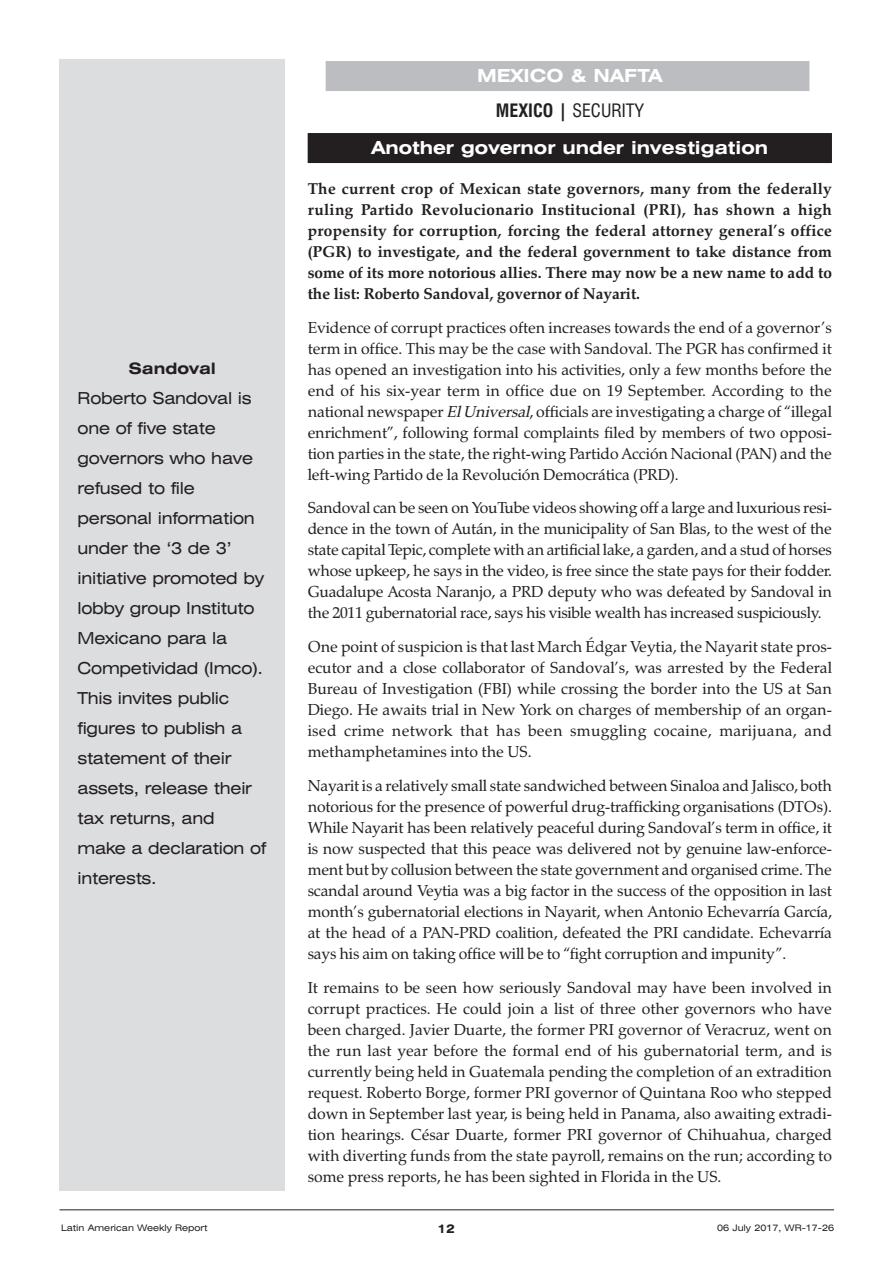
<style>
.page{position:relative;width:893px;height:1263px;background:#fff}
.page>*{position:absolute;margin:0;border:0;box-sizing:border-box;transform-origin:0 0}
.t1{font:700 expanded 18px/34.5px "Swiss 721 BT";color:#fff;text-align:center}
.t2{font:expanded 16.5px/30px "Swiss 721 BT";letter-spacing:-.015em;color:#231f20}
.t3{font:15.75px/21px "Zapf Calligraphic 801 BT";letter-spacing:-.005em;color:#231f20;text-align:justify}
.t4{font:700 15.75px/21px "Zapf Calligraphic 801 BT";color:#231f20;text-align:justify}
.t5{font:700 expanded 15.75px "Swiss 721 BT";color:#231f20}
.t6{font:700 expanded 12px "Swiss 721 BT";color:#231f20}
.t7{font:expanded 9px "Swiss 721 BT";color:#231f20}
.s1{font-stretch:condensed;color:#231f20}
.s2{font-weight:400;font-stretch:condensed;color:#231f20}
.s3{font-style:italic}
</style>
<div class="page">
<div style="left:326px;top:61px;width:483px;height:30px;background:#bcbdc0"></div>
<div style="left:308px;top:133px;width:524px;height:30px;background:#231f20"></div>
<div style="left:60px;top:60px;width:225px;height:1131px;background:#dcdddf"></div>
<hr style="left:60px;top:1209px;width:774px;height:1px;background:#231f20">
<p class="t5" style="left:128px;top:359px;width:89px">Sandoval</p>
<p class="t2" style="left:78px;top:383px;width:190px">Roberto Sandoval is one of five state governors who have refused to file personal information under the ‘3 de 3’ initiative promoted by lobby group Instituto<br>Mexicano para la<br>Competividad (Imco).<br>This invites public figures to publish a statement of their assets, release their tax returns, and make a declaration of interests.</p>
<p class="t7" style="left:61px;top:1223px;width:148px">Latin American Weekly Report</p>
<p class="t1" style="left:477px;top:59px;width:187px">MEXICO &amp; NAFTA<br><span class="s1">MEXICO |</span> <span class="s2">SECURITY</span></p>
<p class="t1" style="left:371px;top:131px;width:398px">Another governor under investigation</p>
<p class="t4" style="left:308px;top:178px;width:526px">The current crop of Mexican state governors, many from the federally ruling Partido Revolucionario Institucional (PRI), has shown a high propensity for corruption, forcing the federal attorney general’s office (PGR) to investigate, and the federal government to take distance from some of its more notorious allies. There may now be a new name to add to the list: Roberto Sandoval, governor of Nayarit.</p>
<p class="t3" style="left:308px;top:317px;width:526px">Evidence of corrupt practices often increases towards the end of a governor’s term in office. This may be the case with Sandoval. The PGR has confirmed it has opened an investigation into his activities, only a few months before the end of his six-year term in office due on 19 September. According to the national newspaper <span class="s3">ElUniversal</span>, officials are investigating a charge of “illegal enrichment”, following formal complaints filed by members of two opposi&shy;tion parties in the state, the right-wing Partido Acción Nacional (PAN) and the left-wing Partido de la Revolución Democrática (PRD).</p>
<p class="t3" style="left:308px;top:497px;width:526px">Sandoval can be seen on YouTube videos showing off a large and luxurious resi&shy;dence in the town of Aután, in the municipality of San Blas, to the west of the state capital Tepic, complete with an artificial lake, a garden, and a stud of horses whose upkeep, he says in the video, is free since the state pays for their fodder.<br>Guadalupe Acosta Naranjo, a PRD deputy who was defeated by Sandoval in the 2011 gubernatorial race, says his visible wealth has increased suspiciously.</p>
<p class="t3" style="left:308px;top:636px;width:526px">One point of suspicion is that last March Édgar Veytia, the Nayarit state pros&shy;ecutor and a close collaborator of Sandoval’s, was arrested by the Federal Bureau of Investigation (FBI) while crossing the border into the US at San Diego. He awaits trial in New York on charges of membership of an organ&shy;ised crime network that has been smuggling cocaine, marijuana, and methamphetamines into the US.</p>
<p class="t3" style="left:308px;top:775px;width:526px">Nayarit is a relatively small state sandwiched between Sinaloa and Jalisco, both notorious for the presence of powerful drug-trafficking organisations (DTOs).<br>While Nayarit has been relatively peaceful during Sandoval’s term in office, it is now suspected that this peace was delivered not by genuine law-enforce&shy;ment but by collusion between the state government and organised crime. The scandal around Veytia was a big factor in the success of the opposition in last month’s gubernatorial elections in Nayarit, when Antonio Echevarría García, at the head of a PAN-PRD coalition, defeated the PRI candidate. Echevarría says his aim on taking office will be to “fight corruption and impunity”.</p>
<p class="t3" style="left:308px;top:977px;width:526px">It remains to be seen how seriously Sandoval may have been involved in corrupt practices. He could join a list of three other governors who have been charged. Javier Duarte, the former PRI governor of Veracruz, went on the run last year before the formal end of his gubernatorial term, and is currently being held in Guatemala pending the completion of an extradition request. Roberto Borge, former PRI governor of Quintana Roo who stepped down in September last year, is being held in Panama, also awaiting extradi&shy;tion hearings. César Duarte, former PRI governor of Chihuahua, charged with diverting funds from the state payroll, remains on the run; according to some press reports, he has been sighted in Florida in the US.</p>
<p class="t6" style="left:437px;top:1221px;width:19px">12</p>
<p class="t7" style="left:717px;top:1223px;width:118px">06 July 2017, WR-17-26</p>
</div>
